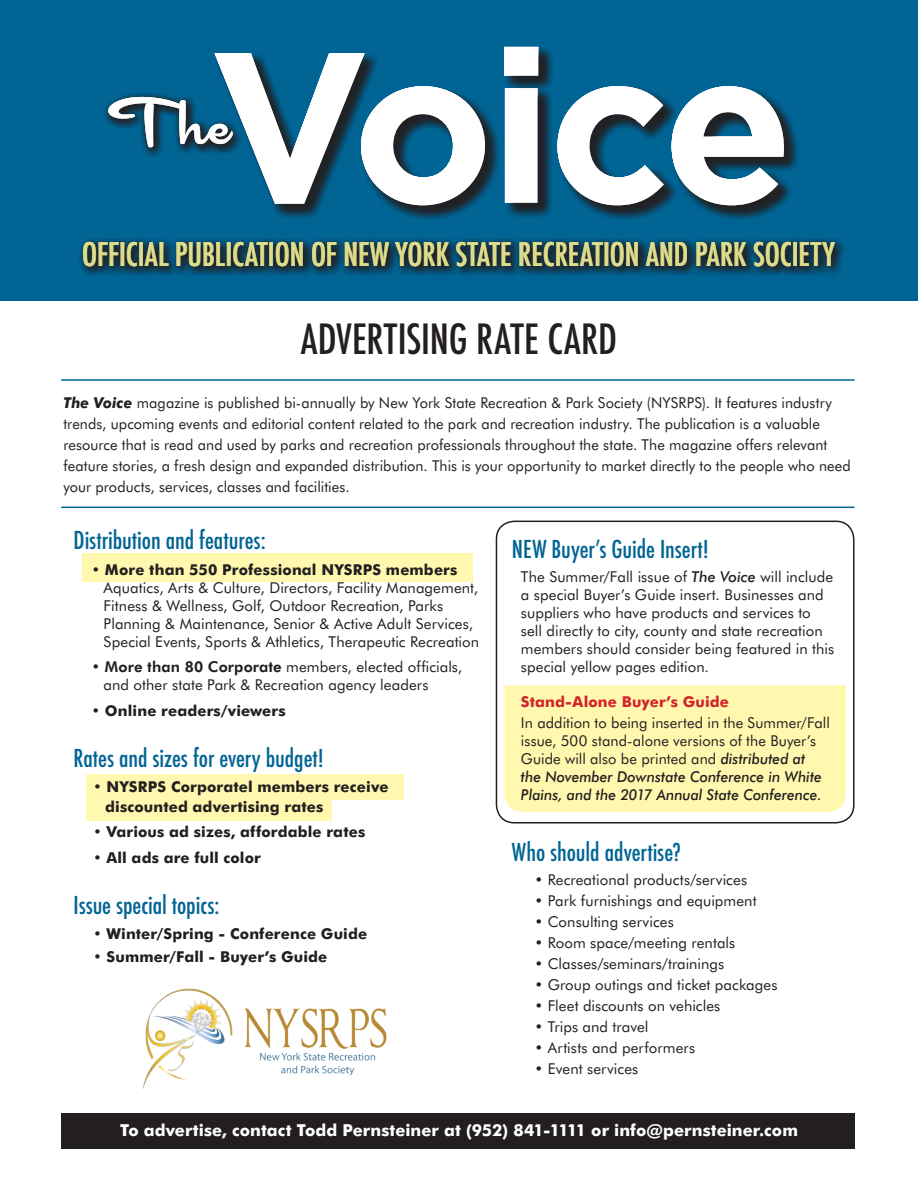
<style>
.page{position:relative;width:918px;height:1188px;background:#fff}
.page>*{position:absolute;margin:0;border:0;box-sizing:border-box;transform-origin:0 0}
.t1{font:700 213.6px "Gotham";letter-spacing:-.03em;color:#fff}
.t2{font:69px "Cocktail Shaker";color:#fff}
.t3{font:500 condensed 40.5px "Futura";color:#231f20}
.t4{font:500 condensed 31.5px "Futura";letter-spacing:-.005em;color:#dedd8b}
.t5{font:500 condensed 24px "Futura";letter-spacing:-.005em;color:#006494}
.t6{font:700 16.5px "Futura BT";letter-spacing:.005em;color:#fff}
.t7{font:15px/18px "Futura BT";letter-spacing:.005em;color:#231f20}
.t8{font:700 15px/19.5px "Futura BT";letter-spacing:.01em;color:#231f20}
.t9{font:italic 500 15px/18px "Futura BT";color:#231f20;scale:.96 1}
.s1{font-weight:700;font-style:italic}
.s2{font-weight:700}
.s3{font-weight:800}
.s4{font-weight:400}
.s5{font-weight:500;font-style:italic}
.s6{font-weight:700;color:#d1232a}
.s7{font-weight:400;font-style:normal}
</style>
<div class="page">
<div style="left:87px;top:774px;width:317px;height:47px;background:#fff8ae"></div>
<div style="left:504px;top:685px;width:342px;height:127px;background:#fff8ae"></div>
<div style="left:82px;top:553px;width:390px;height:29px;background:#fff8ae"></div>
<div style="left:61px;top:1113px;width:794px;height:36px;background:#231f20"></div>
<hr style="left:61px;top:379px;width:794px;height:2px;background:#006494">
<hr style="left:61px;top:507px;width:794px;height:1px;background:#006494">
<img style="left:143px;top:988px;width:244px;height:101px">
<div style="left:0;top:0;width:918px;height:301px;background:#006494"></div>
<div style="left:333px;top:800px;width:169px;height:24px;background:#fff"></div>
<div style="left:79px;top:237px;width:766px;height:40px;background:#231f20;opacity:.55"></div>
<div style="left:215px;top:46px;width:584px;height:175px;background:#231f20;opacity:.55"></div>
<div style="left:103px;top:92px;width:140px;height:66px;background:#231f20;opacity:.75"></div>
<div style="left:496px;top:521px;width:359px;height:303px;border:2px solid #231f20;border-radius:18px"></div>
<p class="t1" style="left:210px;top:-2px;width:586px">Voice</p>
<p class="t2" style="left:111px;top:83px;width:120px">The</p>
<p class="t4" style="left:82px;top:234px;width:754px">OFFICIAL PUBLICATION OF NEW YORK STATE RECREATION AND PARK SOCIETY</p>
<p class="t3" style="left:301px;top:313px;width:318px">ADVERTISING RATE CARD</p>
<p class="t7" style="left:63px;top:392px;width:789px;line-height:21px"><span class="s1">The Voice</span> magazine is published bi-annually by New York State Recreation &amp; Park Society (NYSRPS). It features industry trends, upcoming events and editorial content related to the park and recreation industry. The publication is a valuable resource that is read and used by parks and recreation professionals throughout the state. The magazine offers relevant feature stories, a fresh design and expanded distribution. This is your opportunity to market directly to the people who need your products, services, classes and facilities.</p>
<p class="t5" style="left:74px;top:525px;width:194px">Distribution and features:</p>
<p class="t7" style="left:104px;top:560px;width:377px;text-indent:-12px">• <span class="s2">More than 550 Professional NYSRPS members </span>Aquatics, Arts &amp; Culture, Directors, Facility Management, Fitness &amp; Wellness, Golf, Outdoor Recreation, Parks Planning &amp; Maintenance, Senior &amp; Active Adult Services, Special Events, Sports &amp; Athletics, Therapeutic Recreation</p>
<p class="t7" style="left:104px;top:658px;width:360px;text-indent:-12px">• <span class="s3">More than 80 Corporate</span> members, elected officials, and other state Park &amp; Recreation agency leaders</p>
<p class="t8" style="left:92px;top:700px;width:196px"><span class="s4">•</span> Online readers/viewers</p>
<p class="t5" style="left:74px;top:742px;width:252px">Rates and sizes for every budget!</p>
<p class="t8" style="left:105px;top:777px;width:285px;text-indent:-12px"><span class="s4">•</span> NYSRPS Corporatel members receive discounted advertising rates</p>
<p class="t8" style="left:93px;top:822px;width:274px"><span class="s4">•</span> Various ad sizes, affordable rates</p>
<p class="t8" style="left:93px;top:847px;width:169px"><span class="s4">•</span> All ads are full color</p>
<p class="t5" style="left:74px;top:889px;width:147px">Issue special topics:</p>
<p class="t8" style="left:93px;top:924px;width:276px"><span class="s4">•</span> Winter/Spring - Conference Guide</p>
<p class="t8" style="left:93px;top:946px;width:236px"><span class="s4">•</span> Summer/Fall - Buyer’s Guide</p>
<p class="t5" style="left:512px;top:534px;width:199px">NEW Buyer’s Guide Insert!</p>
<p class="t7" style="left:521px;top:568px;width:315px">The Summer/Fall issue of <span class="s5">The Voice</span> will include a special Buyer’s Guide insert. Businesses and suppliers who have products and services to sell directly to city, county and state recreation members should consider being featured in this special yellow pages edition.</p>
<p class="t7" style="left:521px;top:691px;width:310px;line-height:21px"><span class="s6">Stand-Alone Buyer’s Guide<br></span>In addition to being inserted in the Summer/Fall</p>
<p class="t9" style="left:521px;top:731px;width:315px"><span class="s7">issue, 500 stand-alone versions of the Buyer’s Guide will also be printed and</span> distributed at the November Downstate Conference in White Plains, and the 2017 Annual State Conference.</p>
<p class="t5" style="left:512px;top:837px;width:171px">Who should advertise?</p>
<p class="t7" style="left:534px;top:871px;width:214px">• Recreational products/services</p>
<p class="t7" style="left:534px;top:892px;width:224px">• Park furnishings and equipment</p>
<p class="t7" style="left:534px;top:913px;width:141px">• Consulting services</p>
<p class="t7" style="left:534px;top:934px;width:202px">• Room space/meeting rentals</p>
<p class="t7" style="left:534px;top:955px;width:191px">• Classes/seminars/trainings</p>
<p class="t7" style="left:534px;top:976px;width:245px">• Group outings and ticket packages</p>
<p class="t7" style="left:534px;top:997px;width:187px">• Fleet discounts on vehicles</p>
<p class="t7" style="left:534px;top:1018px;width:116px">• Trips and travel</p>
<p class="t7" style="left:534px;top:1039px;width:162px">• Artists and performers</p>
<p class="t7" style="left:534px;top:1060px;width:105px">• Event services</p>
<p class="t6" style="left:120px;top:1121px;width:679px">To advertise, contact Todd Pernsteiner at (952) 841-1111 or info@pernsteiner.com</p>
</div>
